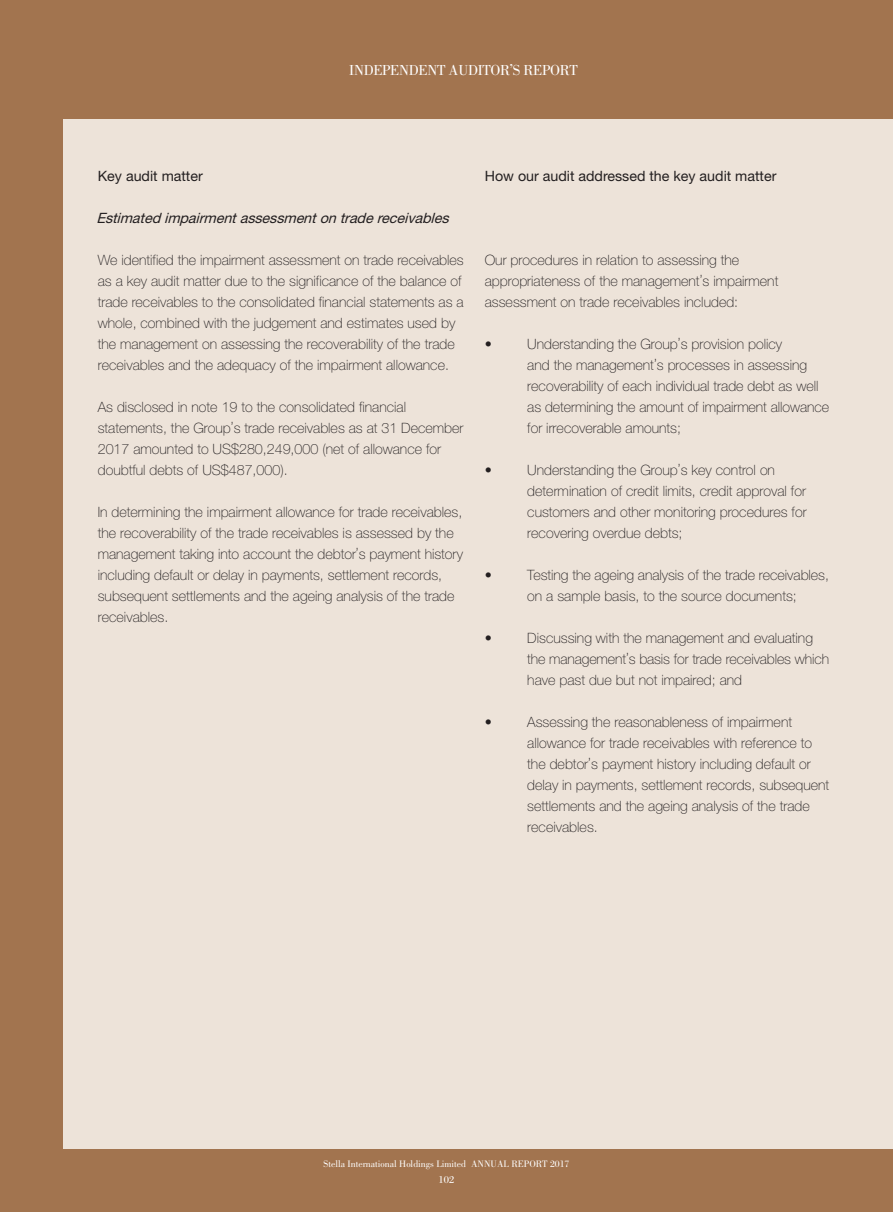
<style>
.page{position:relative;width:893px;height:1212px;background:#a2744f}
.page>*{position:absolute;margin:0;border:0;box-sizing:border-box;transform-origin:0 0}
.t1{font:15px "Bodoni Std";letter-spacing:-.02em;color:#fff}
.Body_Text{font:100 14.25px/21px "Helvetica Neue LT Std";color:#231f20}
.Body_Text-2{font:14.25px "Helvetica Neue LT Std";color:#231f20}
.Body_Text-3{font:italic 14.25px "Helvetica Neue LT Std";color:#231f20}
.t2{font:10.5px "Bodoni Std";color:#fff}
.t3{font:9.75px "Bodoni Std";color:#fff}
</style>
<div class="page">
<div style="left:64px;top:119px;width:829px;height:1029px;background:#ede3d9"></div>
<p class="t1" style="left:349px;top:62px;width:230px">INDEPENDENT AUDITOR’S REPORT</p>
<p class="Body_Text-2" style="left:98px;top:167px;width:107px">Key audit matter</p>
<p class="Body_Text-2" style="left:485px;top:167px;width:293px">How our audit addressed the key audit matter</p>
<p class="Body_Text-3" style="left:96px;top:209px;width:358px">Estimated impairment assessment on trade receivables</p>
<p class="Body_Text" style="left:98px;top:249px;width:367px">We identified the impairment assessment on trade receivables as a key audit matter due to the significance of the balance of trade receivables to the consolidated financial statements as a whole, combined with the judgement and estimates used by the management on assessing the recoverability of the trade receivables and the adequacy of the impairment allowance.</p>
<p class="Body_Text" style="left:98px;top:396px;width:367px">As disclosed in note 19 to the consolidated financial statements, the Group’s trade receivables as at 31 December 2017 amounted to US$280,249,000 (net of allowance for doubtful debts of US$487,000).</p>
<p class="Body_Text" style="left:98px;top:501px;width:367px">In determining the impairment allowance for trade receivables, the recoverability of the trade receivables is assessed by the management taking into account the debtor’s payment history including default or delay in payments, settlement records, subsequent settlements and the ageing analysis of the trade receivables.</p>
<p class="Body_Text" style="left:485px;top:249px;width:295px">Our procedures in relation to assessing the appropriateness of the management’s impairment assessment on trade receivables included:</p>
<p class="Body_Text" style="left:485px;top:333px;width:9px">•</p>
<p class="Body_Text" style="left:527px;top:333px;width:304px">Understanding the Group’s provision policy<br>and the management’s processes in assessing recoverability of each individual trade debt as well as determining the amount of impairment allowance for irrecoverable amounts;</p>
<p class="Body_Text" style="left:485px;top:459px;width:9px">•</p>
<p class="Body_Text" style="left:527px;top:459px;width:281px">Understanding the Group’s key control on determination of credit limits, credit approval for customers and other monitoring procedures for recovering overdue debts;</p>
<p class="Body_Text" style="left:485px;top:564px;width:9px">•</p>
<p class="Body_Text" style="left:527px;top:564px;width:303px">Testing the ageing analysis of the trade receivables, on a sample basis, to the source documents;</p>
<p class="Body_Text" style="left:485px;top:627px;width:9px">•</p>
<p class="Body_Text" style="left:527px;top:627px;width:303px">Discussing with the management and evaluating the management’s basis for trade receivables which have past due but not impaired; and</p>
<p class="Body_Text" style="left:485px;top:711px;width:9px">•</p>
<p class="Body_Text" style="left:527px;top:711px;width:303px">Assessing the reasonableness of impairment allowance for trade receivables with reference to the debtor’s payment history including default or delay in payments, settlement records, subsequent settlements and the ageing analysis of the trade receivables.</p>
<p class="t3" style="left:323px;top:1158px;width:248px">Stella International Holdings Limited ANNUAL REPORT 2017</p>
<p class="t2" style="left:439px;top:1174px;width:17px">102</p>
</div>
